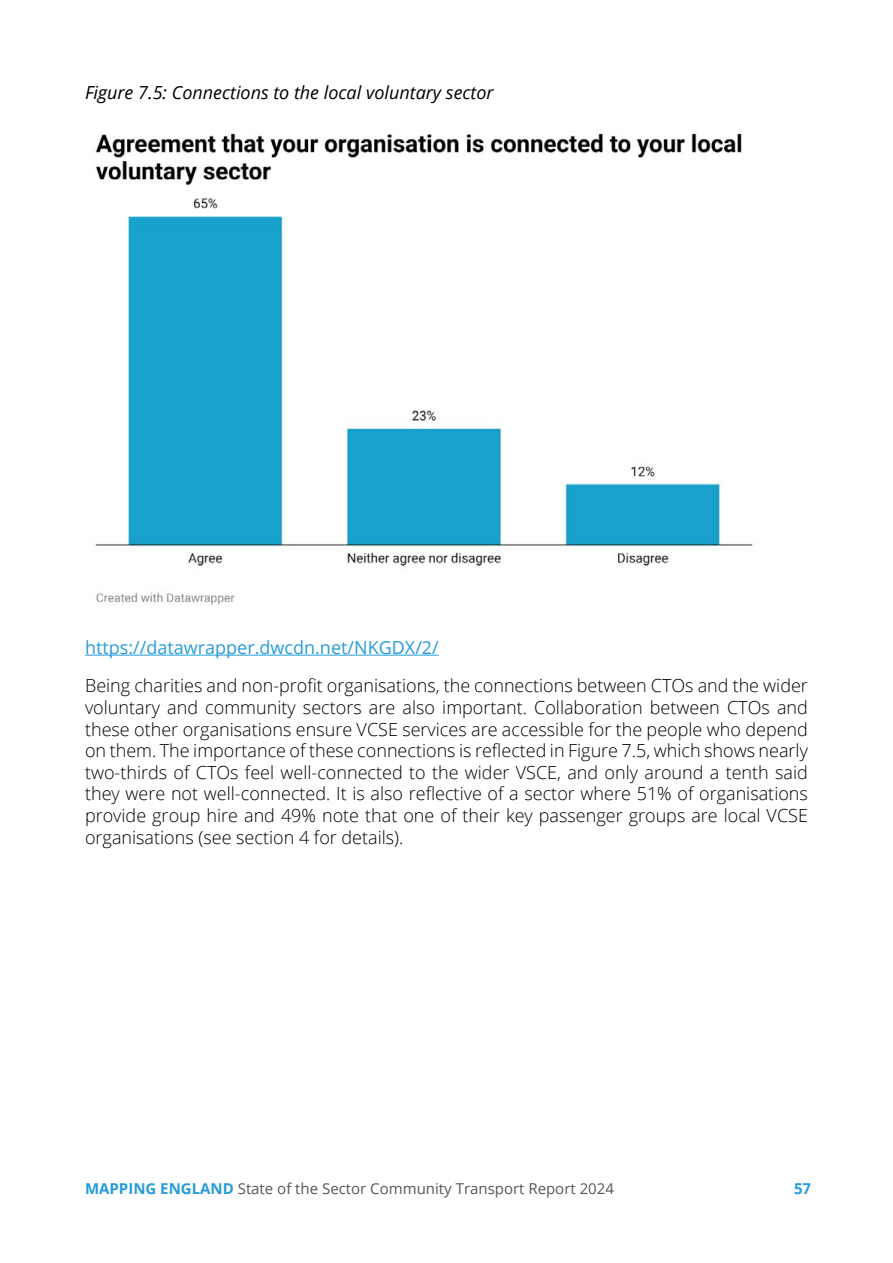
<style>
.page{position:relative;width:893px;height:1263px;background:#fff}
.page>*{position:absolute;margin:0;border:0;box-sizing:border-box;transform-origin:0 0}
.t1{font:300 18px/21.6px "Open Sans";color:#000;text-align:justify}
.t2{font:italic 18px "Open Sans";color:#000}
.t3{font:18px "Open Sans";color:#279cd8}
.t4{font:15px "Open Sans";color:#575757}
.t5{font:700 15px "Open Sans";color:#279cd8}
.s1{font-weight:700;color:#279cd8}
</style>
<div class="page">
<hr style="left:85px;top:655px;width:354px;height:1px;background:#279cd8">
<img style="left:95px;top:133px;width:658px;height:472px">
<p class="t2" style="left:85px;top:80px;width:410px">Figure 7.5: Connections to the local voluntary sector</p>
<p class="t3" style="left:85px;top:635px;width:355px">https://datawrapper.dwcdn.net/NKGDX/2/</p>
<p class="t1" style="left:85px;top:675px;width:724px">Being charities and non-profit organisations, the connections between CTOs and the wider voluntary and community sectors are also important. Collaboration between CTOs and these other organisations ensure VCSE services are accessible for the people who depend on them. The importance of these connections is reflected in Figure 7.5, which shows nearly two-thirds of CTOs feel well-connected to the wider VSCE, and only around a tenth said they were not well-connected. It is also reflective of a sector where 51% of organisations provide group hire and 49% note that one of their key passenger groups are local VCSE organisations (see section 4 for details).</p>
<p class="t4" style="left:85px;top:1178px;width:530px"><span class="s1">MAPPING ENGLAND</span> State of the Sector Community Transport Report 2024</p>
<p class="t5" style="left:794px;top:1177px;width:19px">57</p>
</div>
